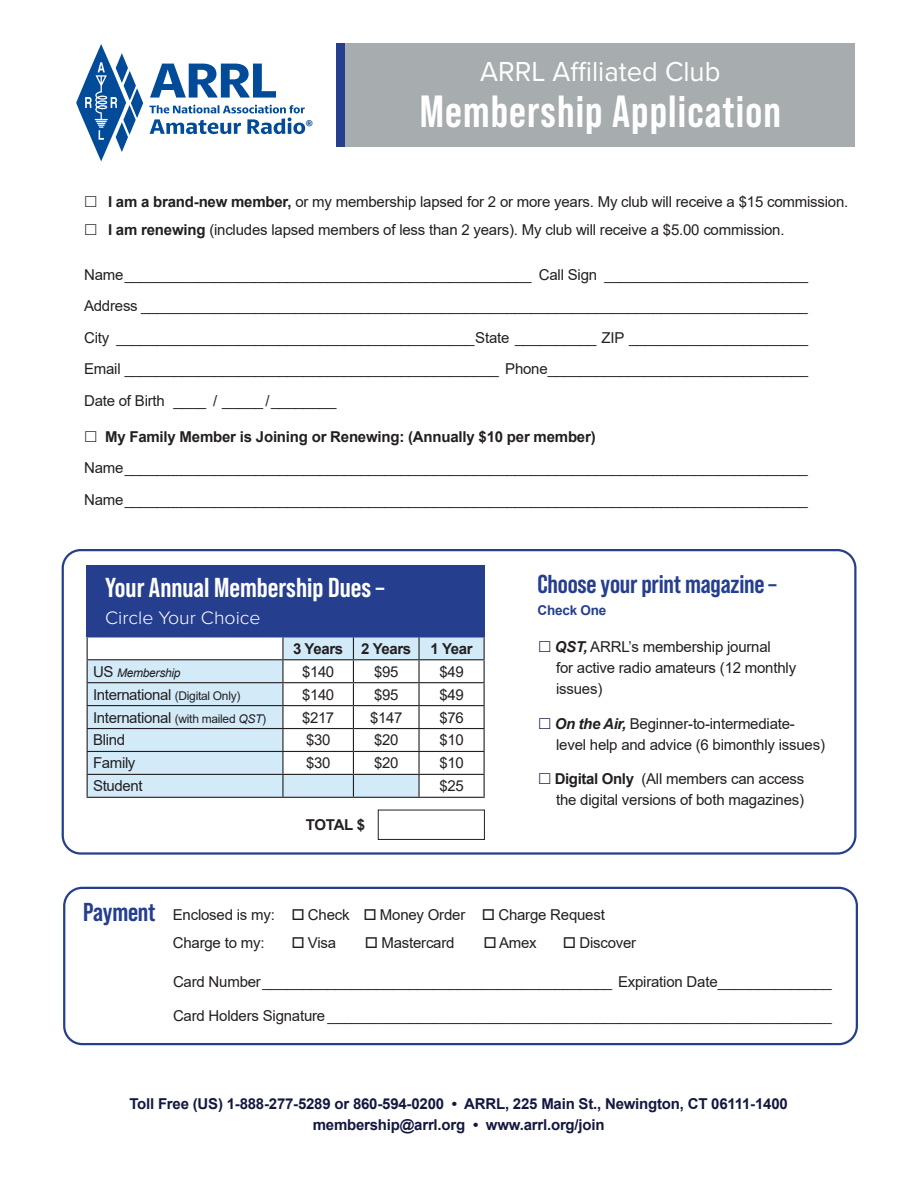
<style>
.page{position:relative;width:918px;height:1188px;background:#fff}
.page>*{position:absolute;margin:0;border:0;box-sizing:border-box;transform-origin:0 0}
.t1{font:700 45px "Bebas Neue Pro";letter-spacing:.025em;color:#fff}
.t2{font:28.5px "Proxima Nova";color:#fff;scale:.96 1}
.t3{font:700 27.3px "Bebas Neue Pro";color:#fff;scale:1.04 1}
.t4{font:700 25.95px "Bebas Neue Pro";letter-spacing:-.01em;color:#253f8e;scale:1.04 1}
.t5{font:300 18.75px "Proxima Nova";color:#fff;scale:1.04 1}
.t6{font:15px/31.5px "Arial";letter-spacing:-.015em;color:#231f20}
.t7{font:700 15px/21px "Arial";letter-spacing:-.015em;color:#14183f;text-align:center}
.t8{font:700 15px "Arial";letter-spacing:-.015em;color:#231f20}
.t9{font:700 13.5px "Arial";letter-spacing:-.015em;color:#253f8e}
.t10{font:italic 12px "Arial";letter-spacing:-.025em;color:#231f20}
.t11{font:600 10.65px "Petala Pro";color:#024b99}
.s1{font-weight:700}
.s2{font-style:normal;font-size:15px}
.s3{font-size:12px}
.s4{font-style:italic;font-size:12px}
.s5{font-weight:700;font-style:italic}
.s6{font-family:"Bebas Neue Pro";font-weight:700;font-size:25.95px;color:#253f8e}
</style>
<div class="page">
<div style="left:62px;top:549px;width:794px;height:306px;border:2px solid #253f8e;border-radius:18px"></div>
<div style="left:63px;top:887px;width:795px;height:158px;border:2px solid #253f8e;border-radius:18px"></div>
<svg style="left:76px;top:44px;width:67px;height:117px"></svg>
<svg style="left:150px;top:64px;width:126px;height:34px"></svg>
<svg style="left:149px;top:105px;width:156px;height:29px"></svg>
<div style="left:336px;top:44px;width:12px;height:103px;background:#253f8e"></div>
<div style="left:345px;top:44px;width:510px;height:103px;background:#a7acae"></div>
<div style="left:378px;top:810px;width:107px;height:30px;border:1px solid #231f20"></div>
<svg style="left:88px;top:637px;width:396px;height:160px;fill:#d3ebf9"></svg>
<hr style="left:282px;top:637px;width:2px;height:22px;background:#231f20">
<hr style="left:418px;top:637px;width:2px;height:22px;background:#231f20">
<hr style="left:87px;top:659px;width:196px;height:1px;background:#231f20">
<hr style="left:283px;top:659px;width:70px;height:1px;background:#231f20">
<hr style="left:282px;top:660px;width:2px;height:22px;background:#231f20">
<hr style="left:353px;top:659px;width:66px;height:1px;background:#231f20">
<hr style="left:419px;top:659px;width:66px;height:1px;background:#231f20">
<hr style="left:418px;top:660px;width:2px;height:22px;background:#231f20">
<hr style="left:87px;top:682px;width:196px;height:1px;background:#231f20">
<hr style="left:283px;top:682px;width:70px;height:1px;background:#231f20">
<hr style="left:282px;top:683px;width:2px;height:22px;background:#231f20">
<hr style="left:353px;top:682px;width:66px;height:1px;background:#231f20">
<hr style="left:419px;top:682px;width:66px;height:1px;background:#231f20">
<hr style="left:418px;top:683px;width:2px;height:22px;background:#231f20">
<hr style="left:87px;top:705px;width:196px;height:1px;background:#231f20">
<hr style="left:283px;top:705px;width:70px;height:1px;background:#231f20">
<hr style="left:282px;top:706px;width:2px;height:22px;background:#231f20">
<hr style="left:353px;top:705px;width:66px;height:1px;background:#231f20">
<hr style="left:419px;top:705px;width:66px;height:1px;background:#231f20">
<hr style="left:418px;top:706px;width:2px;height:22px;background:#231f20">
<hr style="left:87px;top:728px;width:196px;height:1px;background:#231f20">
<hr style="left:283px;top:728px;width:70px;height:1px;background:#231f20">
<hr style="left:282px;top:729px;width:2px;height:22px;background:#231f20">
<hr style="left:353px;top:728px;width:66px;height:1px;background:#231f20">
<hr style="left:419px;top:728px;width:66px;height:1px;background:#231f20">
<hr style="left:418px;top:729px;width:2px;height:22px;background:#231f20">
<hr style="left:87px;top:751px;width:196px;height:1px;background:#231f20">
<hr style="left:283px;top:751px;width:70px;height:1px;background:#231f20">
<hr style="left:282px;top:752px;width:2px;height:22px;background:#231f20">
<hr style="left:353px;top:751px;width:66px;height:1px;background:#231f20">
<hr style="left:419px;top:751px;width:66px;height:1px;background:#231f20">
<hr style="left:418px;top:752px;width:2px;height:22px;background:#231f20">
<hr style="left:87px;top:774px;width:196px;height:1px;background:#231f20">
<svg style="left:87px;top:637px;width:1px;height:160px"></svg>
<hr style="left:283px;top:774px;width:70px;height:1px;background:#231f20">
<hr style="left:282px;top:775px;width:2px;height:22px;background:#231f20">
<hr style="left:353px;top:774px;width:66px;height:1px;background:#231f20">
<svg style="left:353px;top:637px;width:1px;height:160px"></svg>
<hr style="left:419px;top:774px;width:66px;height:1px;background:#231f20">
<hr style="left:418px;top:775px;width:2px;height:22px;background:#231f20">
<svg style="left:484px;top:637px;width:1px;height:160px"></svg>
<hr style="left:87px;top:797px;width:196px;height:1px;background:#231f20">
<hr style="left:283px;top:797px;width:70px;height:1px;background:#231f20">
<hr style="left:353px;top:797px;width:66px;height:1px;background:#231f20">
<hr style="left:419px;top:797px;width:66px;height:1px;background:#231f20">
<div style="left:87px;top:565px;width:398px;height:72px;background:#253f8e"></div>
<p class="t11" style="left:306px;top:118px;width:9px">®</p>
<h2 class="t2" style="left:480px;top:50px;width:252px">ARRL Affiliated Club</h2>
<h1 class="t1" style="left:420px;top:86px;width:363px">Membership Application</h1>
<p class="t6" style="left:108px;top:188px;width:742px;line-height:27.8px"><span class="s1">I am a brand-new member,</span> or my membership lapsed for 2 or more years. My club will receive a $15 commission.<br><span class="s1">I am renewing</span> (includes lapsed members of less than 2 years). My club will receive a $5.00 commission.</p>
<p class="t6" style="left:84px;top:259px;width:726px;text-align:justify">Name__________________________________________________ Call Sign _________________________ Address __________________________________________________________________________________ City ____________________________________________State __________ ZIP ______________________ Email ______________________________________________ Phone________________________________ Date of Birth ____ / _____ /________</p>
<p class="t8" style="left:105px;top:426px;width:492px">My Family Member is Joining or Renewing: (Annually $10 per member)</p>
<p class="t6" style="left:84px;top:452px;width:725px">Name____________________________________________________________________________________<br>Name____________________________________________________________________________________</p>
<h3 class="t3" style="left:105px;top:572px;width:270px">Your Annual Membership Dues –</h3>
<p class="t5" style="left:105px;top:604px;width:151px">Circle Your Choice</p>
<p class="t8" style="left:293px;top:638px;width:120px">3 Years 2 Years</p>
<p class="t8" style="left:430px;top:638px;width:44px">1 Year</p>
<p class="t10" style="left:93px;top:665px;width:89px"><span class="s2">US</span> Membership</p>
<p class="t6" style="left:302px;top:656px;width:34px">$140</p>
<p class="t6" style="left:374px;top:656px;width:26px">$95</p>
<p class="t6" style="left:439px;top:656px;width:26px">$49</p>
<p class="t6" style="left:93px;top:679px;width:149px">International <span class="s3">(Digital Only)</span></p>
<p class="t6" style="left:302px;top:679px;width:34px">$140</p>
<p class="t6" style="left:374px;top:679px;width:26px">$95</p>
<p class="t6" style="left:439px;top:679px;width:26px">$49</p>
<p class="t6" style="left:93px;top:701px;width:175px">International <span class="s3">(with mailed</span> <span class="s4">QST</span><span class="s3">)</span></p>
<p class="t6" style="left:302px;top:701px;width:34px">$217</p>
<p class="t6" style="left:370px;top:701px;width:34px">$147</p>
<p class="t6" style="left:439px;top:701px;width:26px">$76</p>
<p class="t6" style="left:93px;top:724px;width:33px">Blind</p>
<p class="t6" style="left:306px;top:724px;width:26px">$30</p>
<p class="t6" style="left:374px;top:724px;width:26px">$20</p>
<p class="t6" style="left:439px;top:724px;width:26px">$10</p>
<p class="t6" style="left:93px;top:747px;width:44px">Family</p>
<p class="t6" style="left:306px;top:747px;width:26px">$30</p>
<p class="t6" style="left:374px;top:747px;width:26px">$20</p>
<p class="t6" style="left:439px;top:747px;width:26px">$10</p>
<p class="t6" style="left:93px;top:770px;width:51px">Student</p>
<p class="t6" style="left:439px;top:770px;width:26px">$25</p>
<p class="t8" style="left:306px;top:815px;width:61px">TOTAL $</p>
<h3 class="t4" style="left:537px;top:569px;width:231px">Choose your print magazine –</h3>
<p class="t9" style="left:537px;top:601px;width:71px">Check One</p>
<p class="t6" style="left:555px;top:636px;width:243px;line-height:21px"><span class="s5">QST,</span> ARRL’s membership journal<br>for active radio amateurs (12 monthly issues)</p>
<p class="t6" style="left:555px;top:713px;width:272px;line-height:21px"><span class="s5">On the Air,</span> Beginner-to-intermediate&shy;level help and advice (6 bimonthly issues)</p>
<p class="t6" style="left:555px;top:768px;width:251px;line-height:21px"><span class="s1">Digital Only</span> (All members can access the digital versions of both magazines)</p>
<p class="t6" style="left:173px;top:901px;width:434px;line-height:27.5px;text-indent:-90px"><span class="s6">Payment</span> Enclosed is my: □ Check □ Money Order □ Charge Request<br>Charge to my:</p>
<p class="t6" style="left:291px;top:926px;width:46px">□ Visa</p>
<p class="t6" style="left:365px;top:926px;width:91px">□ Mastercard</p>
<p class="t6" style="left:483px;top:926px;width:55px">□ Amex</p>
<p class="t6" style="left:563px;top:926px;width:75px">□ Discover</p>
<p class="t6" style="left:173px;top:966px;width:660px">Card Number___________________________________________ Expiration Date______________</p>
<p class="t6" style="left:173px;top:1000px;width:660px">Card Holders Signature ______________________________________________________________</p>
<p class="t7" style="left:129px;top:1094px;width:660px">Toll Free (US) 1-888-277-5289 or 860-594-0200 • ARRL, 225 Main St., Newington, CT 06111-1400 membership@arrl.org • www.arrl.org/join</p>
</div>
